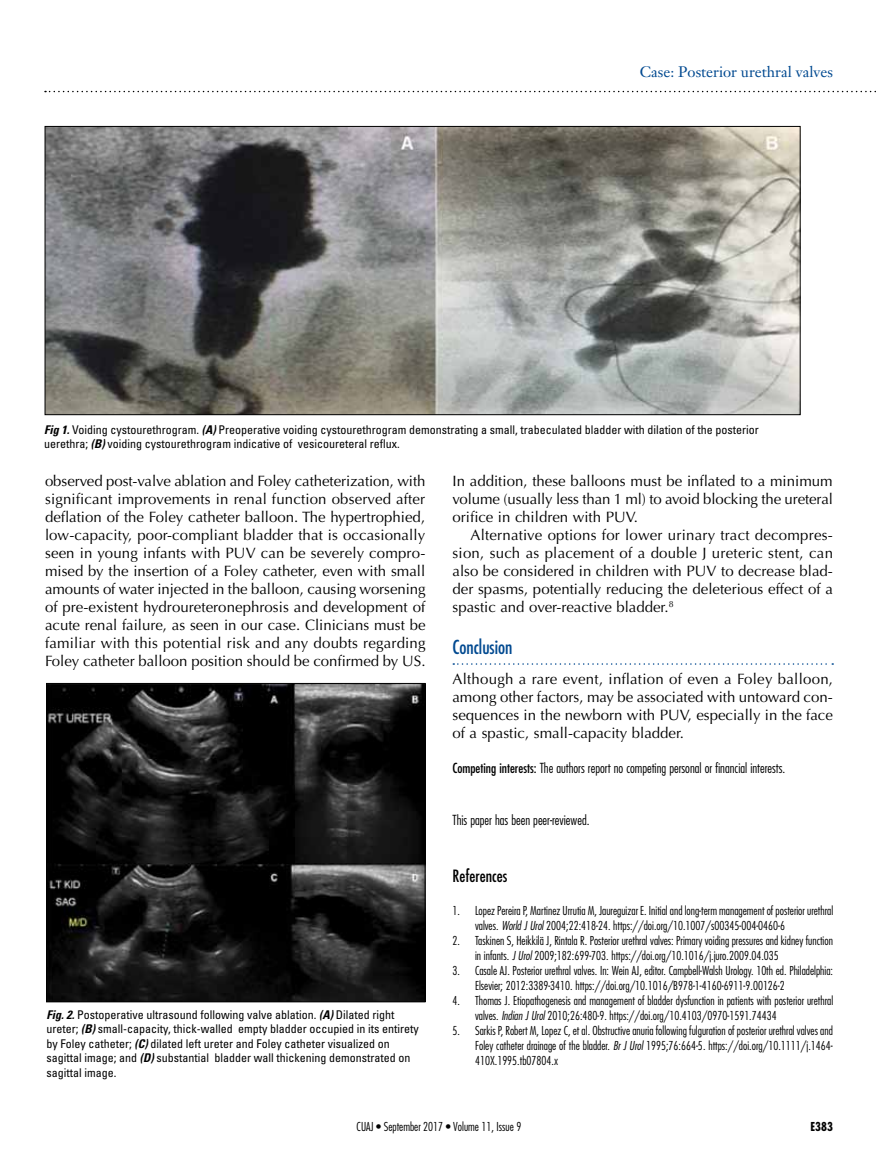
<style>
.page{position:relative;width:878px;height:1175px;background:#fff}
.page>*{position:absolute;margin:0;border:0;box-sizing:border-box;transform-origin:0 0}
.t1{font:condensed 18.75px "Futura";color:#004990}
.t2{font:condensed 16.5px "Futura";color:#000}
.t3{font:15px/18px "Optima";color:#000;text-align:justify}
.t4{font:15px "Janson Text";color:#004990}
.t5{font:300 condensed 13.5px "Futura";color:#000}
.t6{font:300 condensed 12px/15px "Futura";color:#000}
.t7{font:condensed 12px/14.4px "Univers";color:#000}
.t8{font:700 condensed 12px "Futura";color:#000}
.s1{font-weight:700;font-style:italic}
.s2{font-weight:400}
.s3{font-style:italic}
</style>
<div class="page">
<svg style="left:45px;top:91px;width:831px;height:1px"></svg>
<svg style="left:453px;top:663px;width:380px;height:1px"></svg>
<img style="left:47px;top:128px;width:751px;height:285px">
<img style="left:48px;top:685px;width:375px;height:315px">
<div style="left:46px;top:683px;width:379px;height:319px;border:1px solid #000"></div>
<p class="t4" style="left:639px;top:62px;width:195px">Case: Posterior urethral valves</p>
<p class="t7" style="left:44px;top:422px;width:716px"><span class="s1">Fig 1.</span> Voiding cystourethrogram. <span class="s1">(A)</span> Preoperative voiding cystourethrogram demonstrating a small, trabeculated bladder with dilation of the posterior uerethra; <span class="s1">(B)</span> voiding cystourethrogram indicative of vesicoureteral reflux.</p>
<p class="t3" style="left:45px;top:472px;width:382px">observed post-valve ablation and Foley catheterization, with significant improvements in renal function observed after deflation of the Foley catheter balloon. The hypertrophied, low-capacity, poor-compliant bladder that is occasionally seen in young infants with PUV can be severely compro&shy;mised by the insertion of a Foley catheter, even with small amounts of water injected in the balloon, causing worsening of pre-existent hydroureteronephrosis and development of acute renal failure, as seen in our case. Clinicians must be familiar with this potential risk and any doubts regarding Foley catheter balloon position should be confirmed by US.</p>
<p class="t3" style="left:452px;top:472px;width:382px">In addition, these balloons must be inflated to a minimum volume (usually less than 1 ml) to avoid blocking the ureteral orifice in children with PUV.</p>
<p class="t3" style="left:452px;top:526px;width:382px;text-indent:18px">Alternative options for lower urinary tract decompres&shy;sion, such as placement of a double J ureteric stent, can also be considered in children with PUV to decrease blad&shy;der spasms, potentially reducing the deleterious effect of a spastic and over-reactive bladder.<sup>8</sup></p>
<p class="t1" style="left:452px;top:635px;width:61px">Conclusion</p>
<p class="t3" style="left:452px;top:670px;width:382px">Although a rare event, inflation of even a Foley balloon, among other factors, may be associated with untoward con&shy;sequences in the newborn with PUV, especially in the face of a spastic, small-capacity bladder.</p>
<p class="t5" style="left:452px;top:759px;width:334px"><span class="s2">Competing interests:</span> The authors report no competing personal or financial interests.</p>
<p class="t5" style="left:452px;top:812px;width:138px">This paper has been peer-reviewed.</p>
<p class="t7" style="left:46px;top:1007px;width:374px"><span class="s1">Fig. 2.</span> Postoperative ultrasound following valve ablation. <span class="s1">(A)</span> Dilated right ureter; <span class="s1">(B)</span> small-capacity, thick-walled empty bladder occupied in its entirety by Foley catheter; <span class="s1">(C)</span> dilated left ureter and Foley catheter visualized on sagittal image; and <span class="s1">(D)</span> substantial bladder wall thickening demonstrated on sagittal image.</p>
<p class="t2" style="left:452px;top:866px;width:56px">References</p>
<p class="t6" style="left:475px;top:903px;width:360px;text-indent:-22px">1. Lopez Pereira P, Martinez Urrutia M, Jaureguizar E. Initial and long-term management of posterior urethral valves. <span class="s3">World J Urol</span> 2004;22:418-24. https://doi.org/10.1007/s00345-004-0460-6</p>
<p class="t6" style="left:475px;top:933px;width:359px;text-indent:-22px">2. Taskinen S, Heikkilä J, Rintala R. Posterior urethral valves: Primary voiding pressures and kidney function in infants. <span class="s3">J Urol</span> 2009;182:699-703. https://doi.org/10.1016/j.juro.2009.04.035</p>
<p class="t6" style="left:475px;top:963px;width:359px;text-indent:-22px">3. Casale AJ. Posterior urethral valves. In: Wein AJ, editor. Campbell-Walsh Urology. 10th ed. Philadelphia:<br>Elsevier; 2012:3389-3410. https://doi.org/10.1016/B978-1-4160-6911-9.00126-2</p>
<p class="t6" style="left:475px;top:993px;width:360px;text-indent:-22px">4. Thomas J. Etiopathogenesis and management of bladder dysfunction in patients with posterior urethral valves. <span class="s3">Indian J Urol</span> 2010;26:480-9. https://doi.org/10.4103/0970-1591.74434</p>
<p class="t6" style="left:475px;top:1023px;width:359px;text-align:justify;text-indent:-22px">5. Sarkis P, Robert M, Lopez C, et al. Obstructive anuria following fulguration of posterior urethral valves and Foley catheter drainage of the bladder. <span class="s3">Br J Urol</span> 1995;76:664-5. https://doi.org/10.1111/j.1464- 410X.1995.tb07804.x</p>
<p class="t6" style="left:356px;top:1118px;width:166px">CUAJ • September 2017 • Volume 11, Issue 9</p>
<p class="t8" style="left:810px;top:1118px;width:24px">E383</p>
</div>
